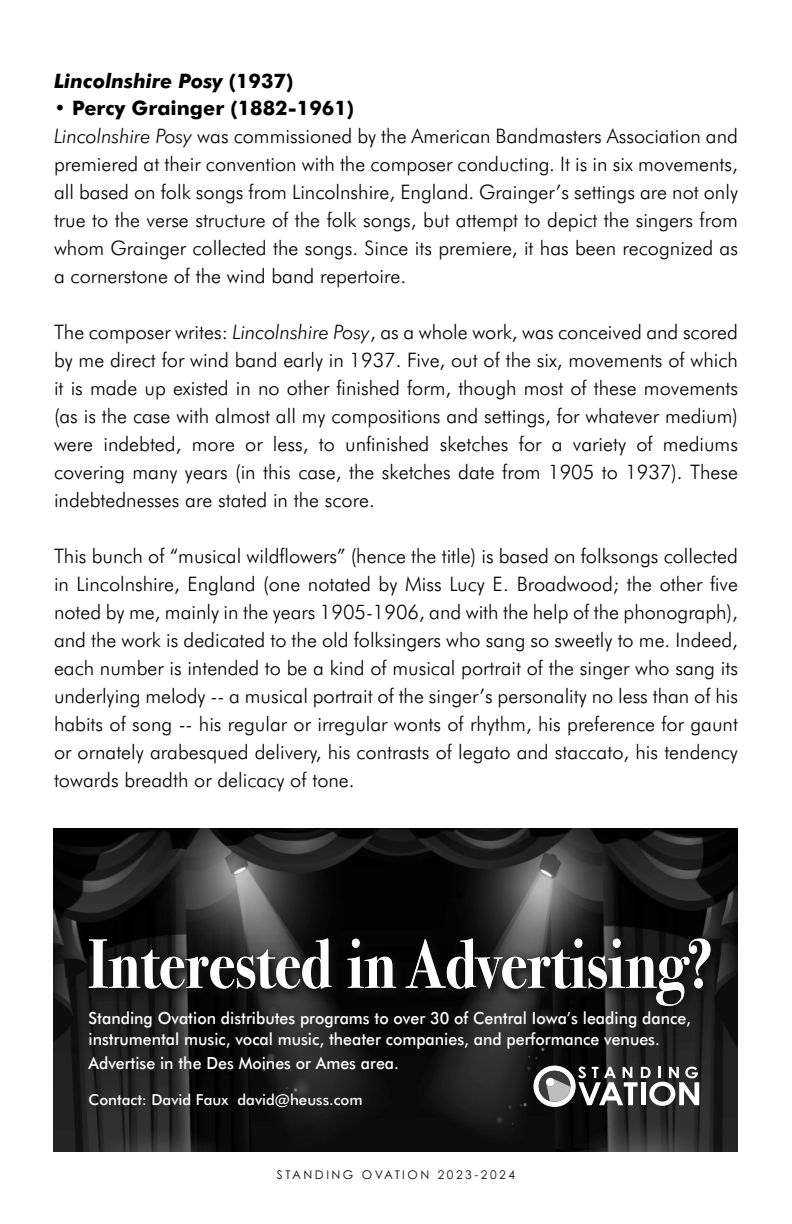
<style>
.page{position:relative;width:792px;height:1224px;background:#fff}
.page>*{position:absolute;margin:0;border:0;box-sizing:border-box;transform-origin:0 0}
.t1{font:700 69.8px "Bodoni Svty Two ITCTT";color:#fff;scale:.85 1}
.Body{font:300 20px/28px "Futura BT";color:#000;text-align:justify}
.Body-2{font:700 20px "Futura BT";color:#000}
.Body-3{font:italic 700 20px "Futura BT";color:#000}
.t2{font:500 16.8px/20.6px "Futura BT";color:#fff;scale:.95 1}
.t3{font:500 15.2px "Futura BT";color:#fff}
.t4{font:12px "Century Gothic Pro";letter-spacing:.21em;color:#101010}
.s1{font-style:normal}
.s2{font-style:italic}
</style>
<div class="page">
<img style="left:53px;top:828px;width:685px;height:324px">
<svg style="left:84px;top:933px;width:639px;height:86px;background:#171717"></svg>
<svg style="left:533px;top:1066px;width:166px;height:41px"></svg>
<p class="Body-3" style="left:54px;top:69px;width:241px">Lincolnshire Posy <span class="s1">(1937)</span></p>
<p class="Body-2" style="left:54px;top:96px;width:302px">• Percy Grainger (1882-1961)</p>
<p class="Body" style="left:54px;top:122px;width:686px"><span class="s2">Lincolnshire Posy</span> was commissioned by the American Bandmasters Association and premiered at their convention with the composer conducting. It is in six movements, all based on folk songs from Lincolnshire, England. Grainger’s settings are not only true to the verse structure of the folk songs, but attempt to depict the singers from whom Grainger collected the songs. Since its premiere, it has been recognized as a cornerstone of the wind band repertoire.</p>
<p class="Body" style="left:54px;top:318px;width:686px">The composer writes: <span class="s2">Lincolnshire Posy</span>, as a whole work, was conceived and scored by me direct for wind band early in 1937. Five, out of the six, movements of which it is made up existed in no other finished form, though most of these movements (as is the case with almost all my compositions and settings, for whatever medium) were indebted, more or less, to unfinished sketches for a variety of mediums covering many years (in this case, the sketches date from 1905 to 1937). These indebtednesses are stated in the score.</p>
<p class="Body" style="left:54px;top:542px;width:686px">This bunch of “musical wildflowers” (hence the title) is based on folksongs collected in Lincolnshire, England (one notated by Miss Lucy E. Broadwood; the other five noted by me, mainly in the years 1905-1906, and with the help of the phonograph), and the work is dedicated to the old folksingers who sang so sweetly to me. Indeed, each number is intended to be a kind of musical portrait of the singer who sang its underlying melody -- a musical portrait of the singer’s personality no less than of his habits of song -- his regular or irregular wonts of rhythm, his preference for gaunt or ornately arabesqued delivery, his contrasts of legato and staccato, his tendency towards breadth or delicacy of tone.</p>
<p class="t1" style="left:88px;top:906px;width:737px">Interested in Advertising?</p>
<p class="t2" style="left:89px;top:1008px;width:636px">Standing Ovation distributes programs to over 30 of Central Iowa’s leading dance, instrumental music, vocal music, theater companies, and performance venues.</p>
<p class="t2" style="left:89px;top:1053px;width:328px">Advertise in the Des Moines or Ames area.</p>
<p class="t3" style="left:89px;top:1091px;width:276px">Contact: David Faux david@heuss.com</p>
<p class="t4" style="left:277px;top:1167px;width:240px">STANDING OVATION 2023-2024</p>
</div>
